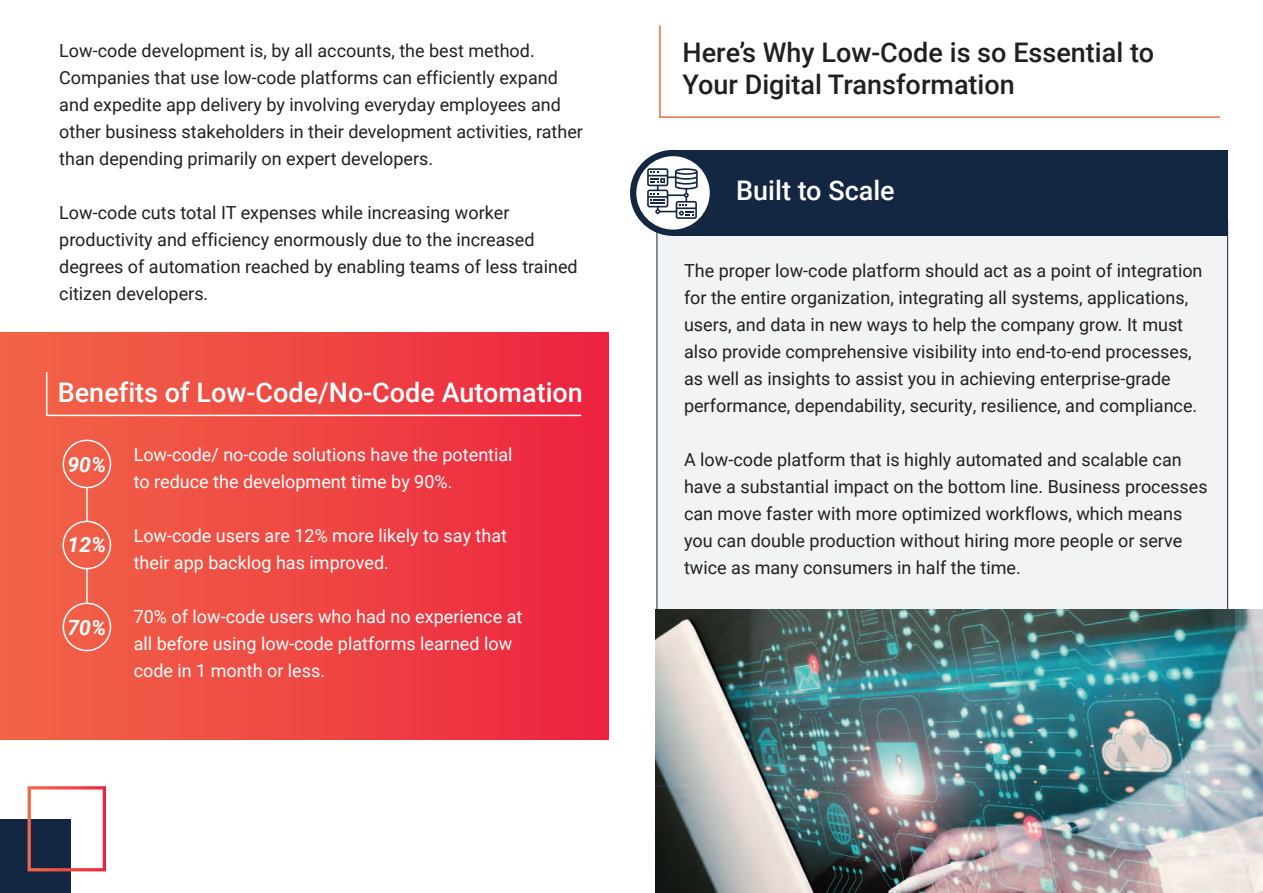
<style>
.page{position:relative;width:1263px;height:893px;background:#fff}
.page>*{position:absolute;margin:0;border:0;box-sizing:border-box;transform-origin:0 0}
.t1{font:500 27px/32.4px "Roboto";color:#231f20}
.t2{font:500 27px "Roboto";color:#fff}
.t3{font:italic 700 21px "Roboto";color:#fff}
.t4{font:18px/27px "Roboto";color:#231f20}
.t5{font:18px/27px "Roboto";color:#fff}
</style>
<div class="page">
<div style="left:657px;top:221px;width:571px;height:426px;background:#f2f3f4;border:1px solid #142641"></div>
<div style="left:673px;top:150px;width:554px;height:86px;background:#142742"></div>
<div style="left:0;top:332px;width:609px;height:408px;background:linear-gradient(to right,#f16848,#ed243f)"></div>
<div style="left:1px;top:819px;width:70px;height:74px;background:#142742"></div>
<svg style="left:28px;top:786px;width:78px;height:85px"></svg>
<svg style="left:45px;top:371px;width:538px;height:46px;background:#ef4b49"></svg>
<div style="left:63px;top:440px;width:48px;height:48px;border:2px solid #fff;border-radius:50%"></div>
<div style="left:62px;top:521px;width:49px;height:48px;border:2px solid #fff;border-radius:50%"></div>
<div style="left:63px;top:603px;width:48px;height:48px;border:2px solid #fff;border-radius:50%"></div>
<hr style="left:86px;top:488px;width:2px;height:34px;background:#fff">
<hr style="left:86px;top:569px;width:2px;height:34px;background:#fff">
<svg style="left:659px;top:25px;width:561px;height:93px"></svg>
<div style="left:630px;top:150px;width:86px;height:86px;background:#142742;border-radius:50%"></div>
<div style="left:636px;top:156px;width:74px;height:74px;background:#fff;border-radius:50%"></div>
<img style="left:655px;top:610px;width:608px;height:283px">
<svg style="left:647px;top:168px;width:51px;height:51px"></svg>
<p class="t4" style="left:59px;top:37px;width:525px">Low-code development is, by all accounts, the best method.<br>Companies that use low-code platforms can efficiently expand and expedite app delivery by involving everyday employees and other business stakeholders in their development activities, rather than depending primarily on expert developers.</p>
<p class="t4" style="left:59px;top:199px;width:520px">Low-code cuts total IT expenses while increasing worker productivity and efficiency enormously due to the increased degrees of automation reached by enabling teams of less trained citizen developers.</p>
<h1 class="t2" style="left:58px;top:373px;width:527px">Benefits of Low-Code/No-Code Automation</h1>
<p class="t3" style="left:67px;top:449px;width:40px">90%</p>
<p class="t3" style="left:68px;top:530px;width:40px">12%</p>
<p class="t3" style="left:67px;top:613px;width:40px">70%</p>
<p class="t5" style="left:134px;top:441px;width:380px">Low-code/ no-code solutions have the potential to reduce the development time by 90%.</p>
<p class="t5" style="left:134px;top:522px;width:375px">Low-code users are 12% more likely to say that their app backlog has improved.</p>
<p class="t5" style="left:134px;top:603px;width:390px">70% of low-code users who had no experience at all before using low-code platforms learned low code in 1 month or less.</p>
<h1 class="t1" style="left:682px;top:35px;width:473px">Here’s Why Low-Code is so Essential to<br>Your Digital Transformation</h1>
<h1 class="t2" style="left:736px;top:172px;width:160px">Built to Scale</h1>
<p class="t4" style="left:684px;top:257px;width:520px">The proper low-code platform should act as a point of integration for the entire organization, integrating all systems, applications, users, and data in new ways to help the company grow. It must also provide comprehensive visibility into end-to-end processes, as well as insights to assist you in achieving enterprise-grade performance, dependability, security, resilience, and compliance.</p>
<p class="t4" style="left:684px;top:446px;width:525px">A low-code platform that is highly automated and scalable can have a substantial impact on the bottom line. Business processes can move faster with more optimized workflows, which means you can double production without hiring more people or serve twice as many consumers in half the time.</p>
</div>
